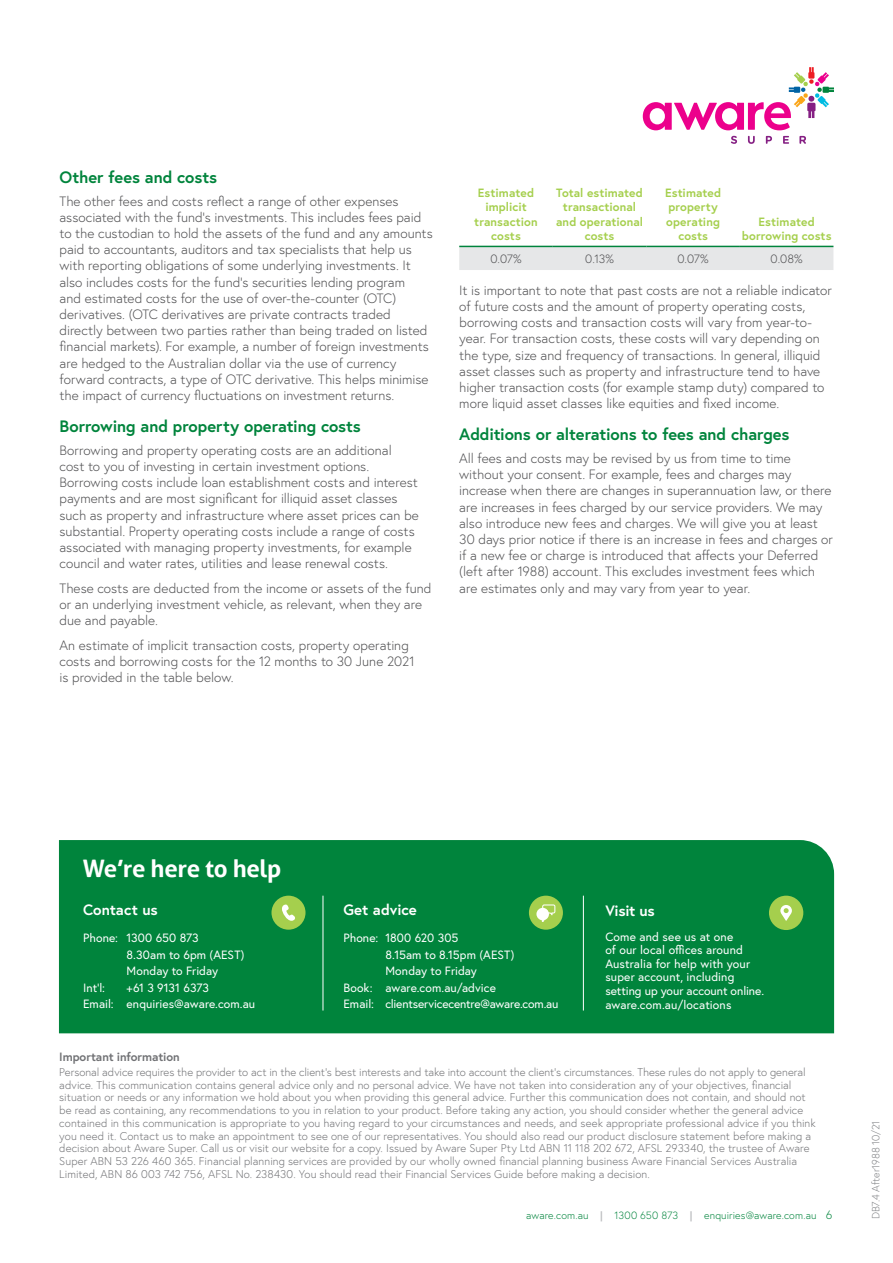
<style>
.page{position:relative;width:893px;height:1263px;background:#fff}
.page>*{position:absolute;margin:0;border:0;box-sizing:border-box;transform-origin:0 0}
.t1{font:700 24px "Aller";letter-spacing:-.015em;color:#fff}
.t2{font:700 16.5px "Europa";letter-spacing:-.005em;color:#00843c}
.t3{font:700 15px "Europa";letter-spacing:-.005em;color:#fff}
.t4{font:300 13.5px/16.2px "Europa";color:#4d4d4f}
.t5{font:12px/13.6px "Europa";letter-spacing:.005em;color:#fff;text-align:center}
.t6{font:700 12px/14.4px "Europa";letter-spacing:.005em;color:#a5cf4d;text-align:center}
.t7{font:12px "Europa";letter-spacing:-.015em;color:#fff}
.t8{font:700 12px "Europa";letter-spacing:-.01em;color:#717275}
.t9{font:300 12px "Europa";letter-spacing:-.025em;color:#4d4d4f}
.t10{font:300 11.25px/12.8px "Europa";letter-spacing:.005em;color:#717275}
.t11{font:300 10.5px "Europa";letter-spacing:.015em;color:#00843c}
.t12{font:300 10.5px "Europa";letter-spacing:-.005em;color:#808285}
.s1{font-weight:700;color:#bcbec0}
.s2{font-size:12px}
</style>
<div class="page">
<svg style="left:731px;top:136px;width:6px;height:8px"></svg>
<svg style="left:748px;top:136px;width:7px;height:8px"></svg>
<svg style="left:766px;top:136px;width:6px;height:8px"></svg>
<svg style="left:783px;top:136px;width:6px;height:8px"></svg>
<svg style="left:799px;top:136px;width:7px;height:8px"></svg>
<svg style="left:643px;top:67px;width:191px;height:63px"></svg>
<div style="left:59px;top:840px;width:775px;height:193px;background:#00843c"></div>
<hr style="left:323px;top:896px;width:1px;height:114px;background:#fff">
<hr style="left:583px;top:896px;width:1px;height:114px;background:#fff">
<div style="left:271px;top:896px;width:34px;height:34px;background:#a5cf4d;border-radius:50%"></div>
<svg style="left:282px;top:904px;width:13px;height:17px"></svg>
<div style="left:529px;top:896px;width:34px;height:34px;background:#a5cf4d;border-radius:50%"></div>
<svg style="left:536px;top:904px;width:19px;height:18px"></svg>
<div style="left:769px;top:896px;width:34px;height:34px;background:#a5cf4d;border-radius:50%"></div>
<svg style="left:780px;top:905px;width:12px;height:16px"></svg>
<div style="left:459px;top:247px;width:374px;height:23px;background:#e6e7e8"></div>
<hr style="left:553px;top:246px;width:93px;height:1px;background:#00843c">
<hr style="left:646px;top:246px;width:94px;height:1px;background:#00843c">
<hr style="left:740px;top:246px;width:93px;height:1px;background:#00843c">
<hr style="left:459px;top:246px;width:94px;height:1px;background:#00843c">
<p class="t2" style="left:60px;top:166px;width:159px">Other fees and costs</p>
<p class="t4" style="left:60px;top:193px;width:375px">The other fees and costs reflect a range of other expenses associated with the fund’s investments. This includes fees paid to the custodian to hold the assets of the fund and any amounts paid to accountants, auditors and tax specialists that help us with reporting obligations of some underlying investments. It also includes costs for the fund’s securities lending program<br>and estimated costs for the use of over-the-counter (OTC) derivatives. (OTC derivatives are private contracts traded directly between two parties rather than being traded on listed financial markets). For example, a number of foreign investments are hedged to the Australian dollar via the use of currency forward contracts, a type of OTC derivative. This helps minimise the impact of currency fluctuations on investment returns.</p>
<p class="t2" style="left:60px;top:415px;width:303px">Borrowing and property operating costs</p>
<p class="t4" style="left:60px;top:442px;width:361px">Borrowing and property operating costs are an additional cost to you of investing in certain investment options.<br>Borrowing costs include loan establishment costs and interest payments and are most significant for illiquid asset classes such as property and infrastructure where asset prices can be substantial. Property operating costs include a range of costs associated with managing property investments, for example council and water rates, utilities and lease renewal costs.</p>
<p class="t4" style="left:60px;top:580px;width:373px">These costs are deducted from the income or assets of the fund or an underlying investment vehicle, as relevant, when they are due and payable.</p>
<p class="t4" style="left:60px;top:637px;width:357px">An estimate of implicit transaction costs, property operating costs and borrowing costs for the 12 months to 30 June 2021 is provided in the table below.</p>
<p class="t6" style="left:474px;top:185px;width:65px">Estimated implicit transaction costs</p>
<p class="t6" style="left:556px;top:185px;width:89px">Total estimated transactional and operational costs</p>
<p class="t6" style="left:665px;top:185px;width:58px">Estimated property operating costs</p>
<p class="t6" style="left:742px;top:214px;width:91px">Estimated borrowing costs</p>
<p class="t9" style="left:490px;top:251px;width:33px">0.07%</p>
<p class="t9" style="left:585px;top:251px;width:30px">0.13%</p>
<p class="t9" style="left:677px;top:251px;width:33px">0.07%</p>
<p class="t9" style="left:771px;top:251px;width:34px">0.08%</p>
<p class="t4" style="left:459px;top:282px;width:374px">It is important to note that past costs are not a reliable indicator of future costs and the amount of property operating costs, borrowing costs and transaction costs will vary from year-to&shy;year. For transaction costs, these costs will vary depending on the type, size and frequency of transactions. In general, illiquid asset classes such as property and infrastructure tend to have higher transaction costs (for example stamp duty) compared to more liquid asset classes like equities and fixed income.</p>
<p class="t2" style="left:459px;top:423px;width:332px">Additions or alterations to fees and charges</p>
<p class="t4" style="left:459px;top:450px;width:375px">All fees and costs may be revised by us from time to time without your consent. For example, fees and charges may increase when there are changes in superannuation law, or there are increases in fees charged by our service providers. We may also introduce new fees and charges. We will give you at least 30 days prior notice if there is an increase in fees and charges or if a new fee or charge is introduced that affects your Deferred (left after 1988) account. This excludes investment fees which are estimates only and may vary from year to year.</p>
<h1 class="t1" style="left:83px;top:854px;width:200px">We’re here to help</h1>
<p class="t3" style="left:83px;top:900px;width:76px">Contact us</p>
<p class="t5" style="left:83px;top:931px;width:117px">Phone: 1300 650 873</p>
<p class="t5" style="left:127px;top:947px;width:119px">8.30am to 6pm (AEST)</p>
<p class="t5" style="left:127px;top:964px;width:93px">Monday to Friday</p>
<p class="t5" style="left:83px;top:980px;width:23px">Int’l:</p>
<p class="t5" style="left:83px;top:979px;width:174px;line-height:16.5px">+61 3 9131 6373<br>Email: enquiries@aware.com.au</p>
<p class="t3" style="left:343px;top:900px;width:75px">Get advice</p>
<p class="t5" style="left:343px;top:931px;width:117px">Phone: 1800 620 305</p>
<p class="t5" style="left:385px;top:947px;width:131px">8.15am to 8.15pm (AEST)</p>
<p class="t5" style="left:385px;top:964px;width:93px">Monday to Friday</p>
<p class="t5" style="left:343px;top:980px;width:154px">Book: aware.com.au/advice</p>
<p class="t7" style="left:343px;top:996px;width:217px">Email: clientservicecentre@aware.com.au</p>
<p class="t3" style="left:605px;top:901px;width:51px">Visit us</p>
<p class="t5" style="left:605px;top:929px;width:160px;text-align:left">Come and see us at one<br>of our local offices around<br>Australia for help with your super account, including setting up your account online. aware.com.au/locations</p>
<p class="t8" style="left:59px;top:1049px;width:122px">Important information</p>
<p class="t10" style="left:59px;top:1065px;width:758px">Personal advice requires the provider to act in the client’s best interests and take into account the client’s circumstances. These rules do not apply to general advice. This communication contains general advice only and no personal advice. We have not taken into consideration any of your objectives, financial situation or needs or any information we hold about you when providing this general advice. Further this communication does not contain, and should not be read as containing, any recommendations to you in relation to your product. Before taking any action, you should consider whether the general advice contained in this communication is appropriate to you having regard to your circumstances and needs, and seek appropriate professional advice if you think you need it. Contact us to make an appointment to see one of our representatives. You should also read our product disclosure statement before making a decision about Aware Super. Call us or visit our website for a copy. Issued by Aware Super Pty Ltd ABN 11 118 202 672, AFSL 293340, the trustee of Aware Super ABN 53 226 460 365. Financial planning services are provided by our wholly owned financial planning business Aware Financial Services Australia Limited, ABN 86 003 742 756, AFSL No. 238430. You should read their Financial Services Guide before making a decision.</p>
<p class="t11" style="left:526px;top:1209px;width:308px">aware.com.au <span class="s1">|</span> 1300 650 873 <span class="s1">|</span> enquiries@aware.com.au <span class="s2">6</span></p>
<p class="t12" style="left:869px;top:1219px;width:100px;rotate:-90deg">DB7.4 After1988 10/21</p>
</div>
